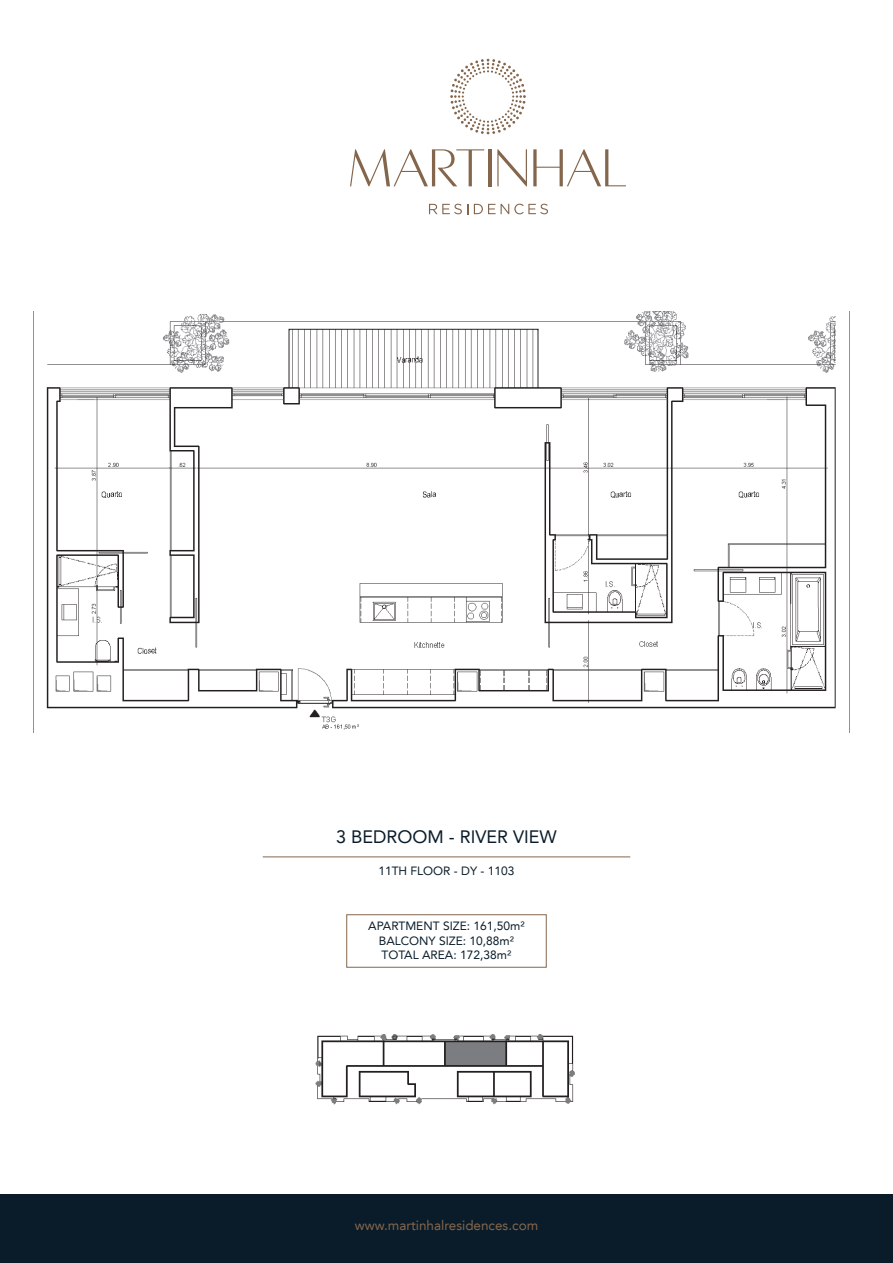
<style>
.page{position:relative;width:893px;height:1263px;background:#fff}
.page>*{position:absolute;margin:0;border:0;box-sizing:border-box;transform-origin:0 0}
.t1{font:18px "Avenir LT";color:#0a1c29}
.t2{font:13.5px "Avenir LT";color:#84664d}
.t3{font:12px/14.4px "Avenir LT";color:#0a1c29;text-align:center}
</style>
<div class="page">
<div style="left:0;top:1194px;width:893px;height:69px;background:#0a1c29"></div>
<hr style="left:263px;top:856px;width:367px;height:1px;background:#84664d">
<img style="left:33px;top:311px;width:803px;height:422px">
<img style="left:315px;top:1034px;width:260px;height:71px">
<div style="left:346px;top:914px;width:201px;height:54px;border:1px solid #84664d"></div>
<svg style="left:450px;top:59px;width:76px;height:75px"></svg>
<svg style="left:429px;top:204px;width:39px;height:10px"></svg>
<svg style="left:474px;top:204px;width:74px;height:10px"></svg>
<svg style="left:350px;top:149px;width:134px;height:37px"></svg>
<hr style="left:488px;top:149px;width:3px;height:37px;background:#84664d">
<svg style="left:497px;top:149px;width:30px;height:37px"></svg>
<svg style="left:533px;top:149px;width:93px;height:37px"></svg>
<h1 class="t1" style="left:336px;top:826px;width:222px">3 BEDROOM - RIVER VIEW</h1>
<p class="t3" style="left:378px;top:863px;width:138px">11TH FLOOR - DY - 1103</p>
<p class="t3" style="left:368px;top:919px;width:158px">APARTMENT SIZE: 161,50m²<br>BALCONY SIZE: 10,88m²<br>TOTAL AREA: 172,38m²</p>
<p class="t2" style="left:355px;top:1217px;width:185px">www.martinhalresidences.com</p>
</div>
